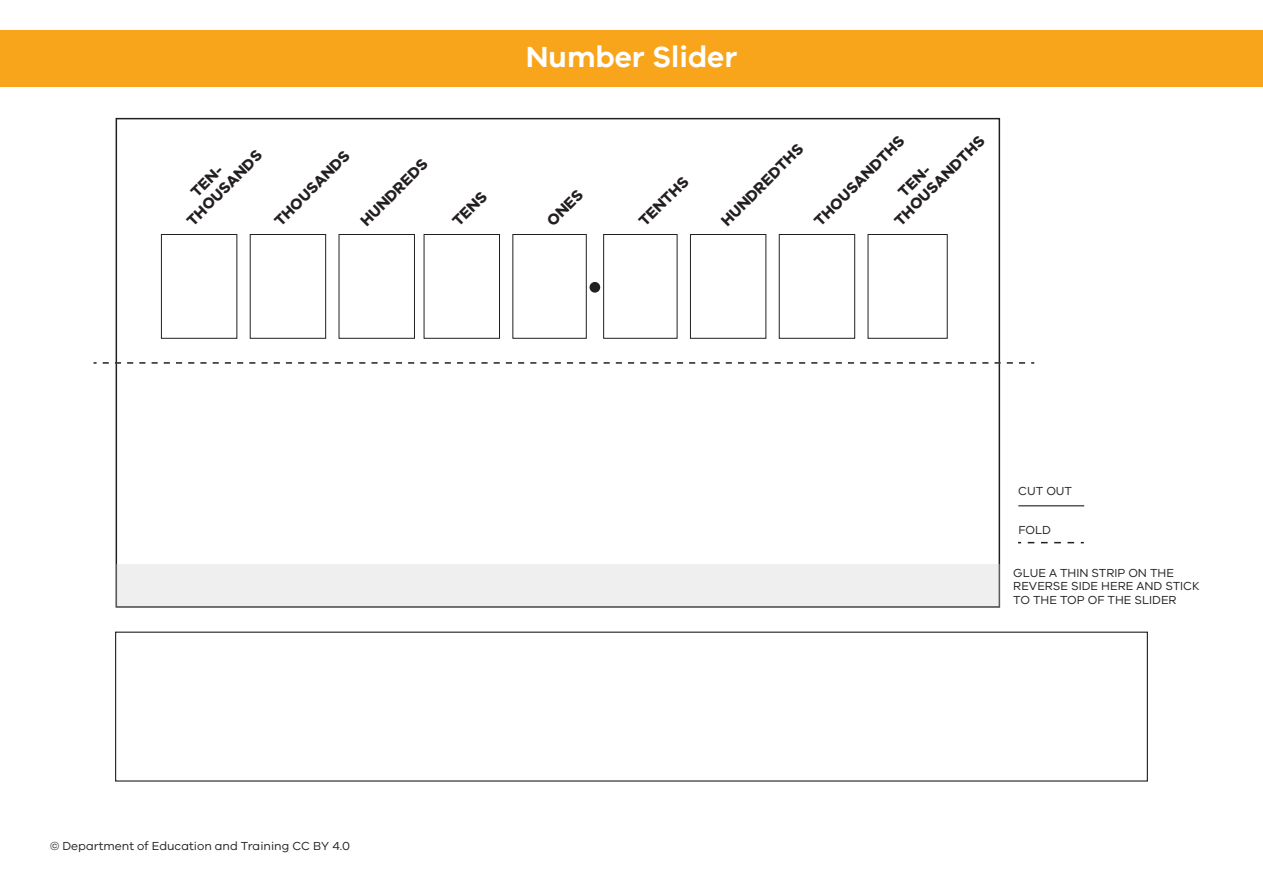
<style>
.page{position:relative;width:1263px;height:893px;background:#fff}
.page>*{position:absolute;margin:0;border:0;box-sizing:border-box;transform-origin:0 0}
.t1{font:600 30px "VIC";color:#fff}
.t2{font:700 15.75px/17.2px "VIC";color:#231f20}
.t3{font:12px/13.5px "VIC";color:#231f20}
</style>
<div class="page">
<div style="left:115px;top:632px;width:1033px;height:150px;border:1px solid #231f20"></div>
<div style="left:589px;top:282px;width:11px;height:11px;background:#231f20;border-radius:50%"></div>
<svg style="left:103px;top:362px;width:931px;height:2px"></svg>
<svg style="left:1028px;top:542px;width:56px;height:1px"></svg>
<hr style="left:1018px;top:505px;width:66px;height:1px;background:#231f20">
<div style="left:161px;top:234px;width:76px;height:105px;border:1px solid #231f20"></div>
<div style="left:250px;top:234px;width:76px;height:105px;border:1px solid #231f20"></div>
<div style="left:339px;top:234px;width:76px;height:105px;border:1px solid #231f20"></div>
<div style="left:424px;top:234px;width:76px;height:105px;border:1px solid #231f20"></div>
<div style="left:512px;top:234px;width:75px;height:105px;border:1px solid #231f20"></div>
<div style="left:603px;top:234px;width:74px;height:105px;border:1px solid #231f20"></div>
<div style="left:690px;top:234px;width:76px;height:105px;border:1px solid #231f20"></div>
<div style="left:779px;top:234px;width:76px;height:105px;border:1px solid #231f20"></div>
<div style="left:868px;top:234px;width:80px;height:105px;border:1px solid #231f20"></div>
<div style="left:116px;top:564px;width:883px;height:43px;background:#efeff0"></div>
<div style="left:0;top:30px;width:1263px;height:57px;background:#f9a51b"></div>
<h1 class="t1" style="left:526px;top:39px;width:213px">Number Slider</h1>
<h2 class="t2" style="left:171px;top:204px;width:101px;text-indent:23px;rotate:-45deg">TEN-<br>THOUSANDS</h2>
<h2 class="t2" style="left:271px;top:217px;width:101px;rotate:-45deg">THOUSANDS</h2>
<h2 class="t2" style="left:356px;top:217px;width:89px;rotate:-45deg">HUNDREDS</h2>
<h2 class="t2" style="left:449px;top:217px;width:43px;rotate:-45deg">TENS</h2>
<h2 class="t2" style="left:543px;top:217px;width:46px;rotate:-45deg">ONES</h2>
<h2 class="t2" style="left:635px;top:217px;width:65px;rotate:-45deg">TENTHS</h2>
<h2 class="t2" style="left:878px;top:204px;width:122px;text-indent:23px;rotate:-45deg">TEN-<br>THOUSANDTHS</h2>
<h2 class="t2" style="left:717px;top:217px;width:110px;rotate:-45deg">HUNDREDTHS</h2>
<h2 class="t2" style="left:810px;top:217px;width:122px;rotate:-45deg">THOUSANDTHS</h2>
<p class="t3" style="left:50px;top:839px;width:301px">© Department of Education and Training CC BY 4.0</p>
<p class="t3" style="left:1018px;top:484px;width:55px">CUT OUT</p>
<p class="t3" style="left:1018px;top:523px;width:34px">FOLD</p>
<p class="t3" style="left:1013px;top:566px;width:188px">GLUE A THIN STRIP ON THE<br>REVERSE SIDE HERE AND STICK<br>TO THE TOP OF THE SLIDER</p>
</div>
